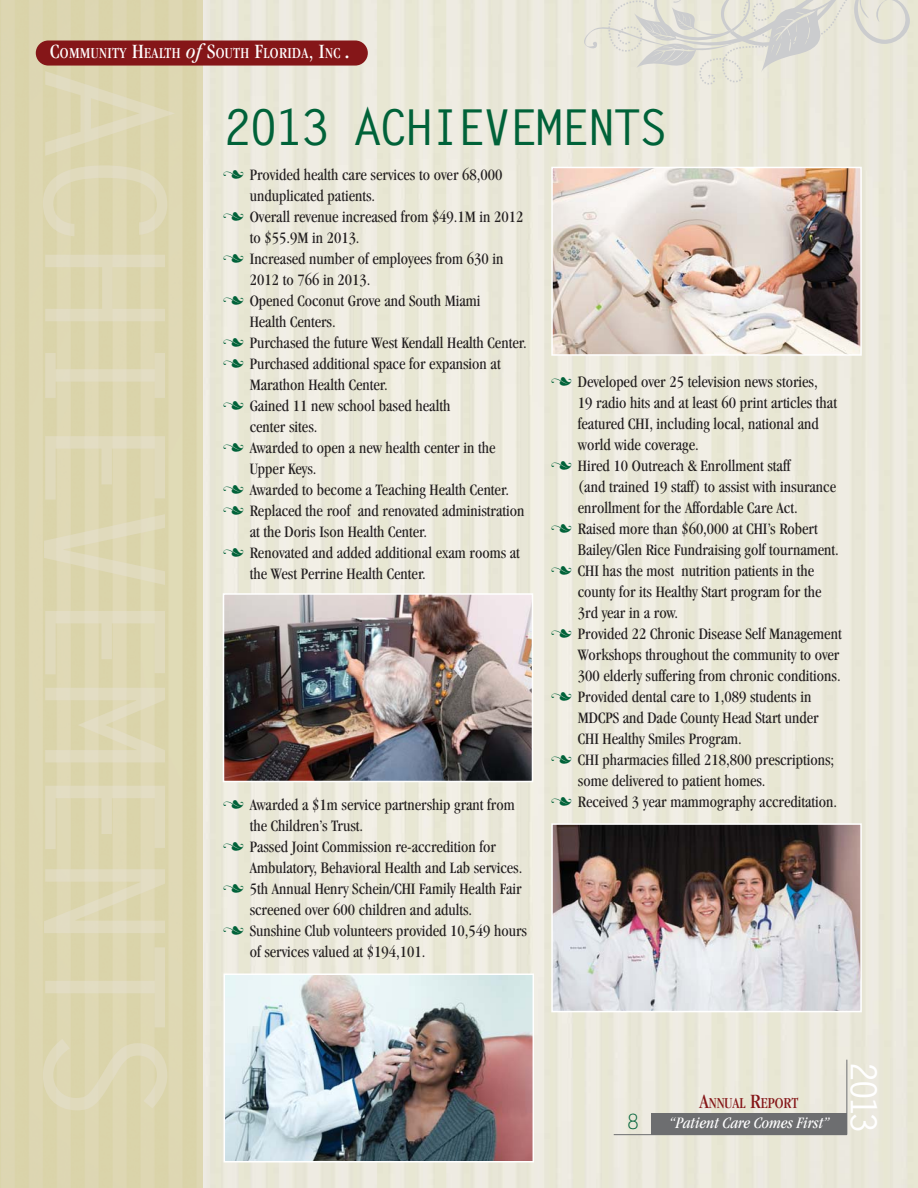
<style>
.page{position:relative;width:918px;height:1188px;background:#fff}
.page>*{position:absolute;margin:0;border:0;box-sizing:border-box;transform-origin:0 0}
.t1{font:700 49.5px "Letter Gothic";letter-spacing:-.075em;color:#006239}
.t2{font:700 36px "Letter Gothic";color:#fff}
.t3{font:21px "Letter Gothic";color:#006239}
.t4{font:condensed 16.5px/21px "Garamond";color:#231f20}
.t5{font:italic condensed 16.5px "Garamond";color:#fff}
.t6{font:condensed 15.75px "Garamond";letter-spacing:.025em;color:#fff}
.t7{font:condensed 15.75px "Garamond";color:#851618}
.s1{font-size:21px}
.s2{font-style:italic;font-size:21px}
.s3{font-family:"Letter Gothic";font-stretch:normal;font-size:21px}
.s4{font-family:"Type Embellishments One Let Plain";font-stretch:normal;color:#006239}
</style>
<div class="page">
<img style="left:202px;top:0;width:716px;height:1188px">
<div style="left:0;top:0;width:202px;height:1188px;background:#ddd6b1"></div>
<img style="left:43px;top:71px;width:132px;height:1039px">
<img style="left:226px;top:596px;width:304px;height:183px">
<div style="left:223px;top:593px;width:310px;height:189px;border:2px solid #fff"></div>
<img style="left:554px;top:170px;width:305px;height:183px">
<div style="left:551px;top:167px;width:311px;height:189px;border:2px solid #fff"></div>
<img style="left:554px;top:826px;width:305px;height:183px">
<div style="left:551px;top:823px;width:311px;height:189px;border:2px solid #fff"></div>
<img style="left:227px;top:977px;width:304px;height:182px">
<div style="left:224px;top:974px;width:310px;height:188px;border:2px solid #fff"></div>
<hr style="left:614px;top:1134px;width:233px;height:1px;background:#6d6e70">
<hr style="left:846px;top:1060px;width:1px;height:75px;background:#6d6e70">
<div style="left:652px;top:1114px;width:195px;height:21px;background:#6d6e70"></div>
<div style="left:36px;top:40px;width:332px;height:26px;background:#851618;border-radius:13px"></div>
<svg style="left:578px;top:0;width:332px;height:85px;background:#e3e2d7"></svg>
<p class="t6" style="left:50px;top:47px;width:305px"><span class="s1">C</span>OMMUNITY <span class="s1">H</span>EALTH <span class="s2">of</span> <span class="s1">S</span>OUTH <span class="s1">F</span>LORIDA<span class="s1">, I</span>NC<span class="s3">.</span></p>
<h1 class="t1" style="left:223px;top:108px;width:447px">2013 ACHIEVEMENTS</h1>
<p class="t4" style="left:250px;top:165px;width:254px;text-indent:-27px"><span class="s4">-</span> Provided health care services to over 68,000 unduplicated patients.</p>
<p class="t4" style="left:250px;top:207px;width:275px;text-indent:-27px"><span class="s4">-</span> Overall revenue increased from $49.1M in 2012 to $55.9M in 2013.</p>
<p class="t4" style="left:250px;top:249px;width:255px;text-indent:-27px"><span class="s4">-</span> Increased number of employees from 630 in<br>2012 to 766 in 2013.</p>
<p class="t4" style="left:250px;top:291px;width:232px;text-indent:-27px"><span class="s4">-</span> Opened Coconut Grove and South Miami<br>Health Centers.</p>
<p class="t4" style="left:223px;top:333px;width:305px"><span class="s4">-</span> Purchased the future West Kendall Health Center.</p>
<p class="t4" style="left:250px;top:354px;width:252px;text-indent:-27px"><span class="s4">-</span> Purchased additional space for expansion at<br>Marathon Health Center.</p>
<p class="t4" style="left:250px;top:396px;width:202px;text-indent:-27px"><span class="s4">-</span> Gained 11 new school based health center sites.</p>
<p class="t4" style="left:250px;top:438px;width:247px;text-indent:-27px"><span class="s4">-</span> Awarded to open a new health center in the<br>Upper Keys.</p>
<p class="t4" style="left:223px;top:480px;width:288px"><span class="s4">-</span> Awarded to become a Teaching Health Center.</p>
<p class="t4" style="left:250px;top:501px;width:276px;text-indent:-27px"><span class="s4">-</span> Replaced the roof and renovated administration at the Doris Ison Health Center.</p>
<p class="t4" style="left:250px;top:543px;width:272px;text-indent:-27px"><span class="s4">-</span> Renovated and added additional exam rooms at the West Perrine Health Center.</p>
<p class="t4" style="left:578px;top:372px;width:261px;text-indent:-27px"><span class="s4">-</span> Developed over 25 television news stories,<br>19 radio hits and at least 60 print articles that featured CHI, including local, national and world wide coverage.</p>
<p class="t4" style="left:578px;top:456px;width:260px;text-indent:-27px"><span class="s4">-</span> Hired 10 Outreach &amp; Enrollment staff<br>(and trained 19 staff) to assist with insurance enrollment for the Affordable Care Act.</p>
<p class="t4" style="left:578px;top:519px;width:263px;text-indent:-27px"><span class="s4">-</span> Raised more than $60,000 at CHI’s Robert<br>Bailey/Glen Rice Fundraising golf tournament.</p>
<p class="t4" style="left:578px;top:561px;width:245px;text-indent:-27px"><span class="s4">-</span> CHI has the most nutrition patients in the county for its Healthy Start program for the<br>3rd year in a row.</p>
<p class="t4" style="left:578px;top:624px;width:265px;text-indent:-27px"><span class="s4">-</span> Provided 22 Chronic Disease Self Management<br>Workshops throughout the community to over<br>300 elderly suffering from chronic conditions.</p>
<p class="t4" style="left:578px;top:687px;width:242px;text-indent:-27px"><span class="s4">-</span> Provided dental care to 1,089 students in<br>MDCPS and Dade County Head Start under<br>CHI Healthy Smiles Program.</p>
<p class="t4" style="left:578px;top:750px;width:258px;text-indent:-27px"><span class="s4">-</span> CHI pharmacies filled 218,800 prescriptions; some delivered to patient homes.</p>
<p class="t4" style="left:551px;top:792px;width:288px"><span class="s4">-</span> Received 3 year mammography accreditation.</p>
<p class="t4" style="left:250px;top:795px;width:266px;text-indent:-27px"><span class="s4">-</span> Awarded a $1m service partnership grant from the Children’s Trust.</p>
<p class="t4" style="left:250px;top:837px;width:274px;text-indent:-27px"><span class="s4">-</span> Passed Joint Commission re-accredition for<br>Ambulatory, Behavioral Health and Lab services.</p>
<p class="t4" style="left:250px;top:879px;width:274px;text-indent:-27px"><span class="s4">-</span> 5th Annual Henry Schein/CHI Family Health Fair screened over 600 children and adults.</p>
<p class="t4" style="left:250px;top:921px;width:279px;text-indent:-27px"><span class="s4">-</span> Sunshine Club volunteers provided 10,549 hours of services valued at $194,101.</p>
<p class="t3" style="left:627px;top:1114px;width:14px">8</p>
<p class="t7" style="left:700px;top:1097px;width:100px"><span class="s1">A</span>NNUAL <span class="s1">R</span>EPORT</p>
<p class="t5" style="left:670px;top:1117px;width:162px">“Patient Care Comes First”</p>
<h2 class="t2" style="left:877px;top:1061px;width:74px;rotate:90deg">2013</h2>
</div>
